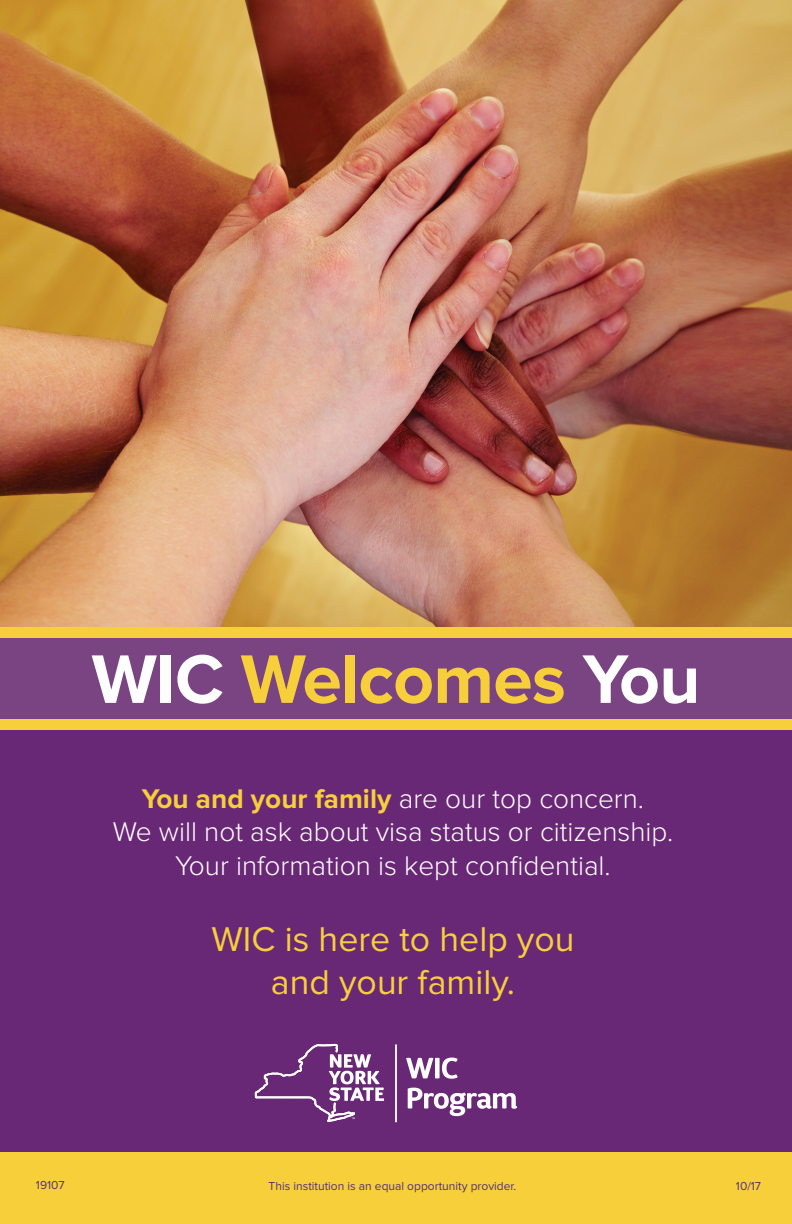
<style>
.page{position:relative;width:792px;height:1224px;background:#fff}
.page>*{position:absolute;margin:0;border:0;box-sizing:border-box;transform-origin:0 0}
.t1{font:700 71.2px "Proxima Nova";letter-spacing:-.01em;color:#f7cf3b}
.t2{font:35.7px/42.8px "Proxima Nova";color:#f7cf3b;text-align:center}
.t3{font:300 28px/33.6px "Proxima Nova";color:#fff;text-align:center}
.t4{font:12px "Proxima Nova";color:#523079}
.s1{color:#fff}
.s2{font-weight:700;color:#f7cf3b}
</style>
<div class="page">
<img style="left:0;top:0;width:792px;height:627px">
<div style="left:0;top:1152px;width:792px;height:72px;background:#f7cf3b"></div>
<div style="left:0;top:730px;width:792px;height:422px;background:#692875"></div>
<div style="left:0;top:637px;width:792px;height:82px;background:#7a4483"></div>
<svg style="left:406px;top:1058px;width:52px;height:21px"></svg>
<svg style="left:408px;top:1088px;width:109px;height:28px"></svg>
<hr style="left:395px;top:1044px;width:2px;height:78px;background:#fff">
<svg style="left:255px;top:1044px;width:129px;height:78px"></svg>
<div style="left:0;top:627px;width:792px;height:11px;background:#f7cf3b"></div>
<div style="left:0;top:719px;width:792px;height:11px;background:#f7cf3b"></div>
<h1 class="t1" style="left:92px;top:638px;width:610px"><span class="s1">WIC</span> Welcomes <span class="s1">You</span></h1>
<p class="t3" style="left:113px;top:782px;width:562px"><span class="s2">You and your family</span> are our top concern.<br>We will not ask about visa status or citizenship.<br>Your information is kept confidential.</p>
<p class="t2" style="left:211px;top:919px;width:365px">WIC is here to help you and your family.</p>
<p class="t4" style="left:36px;top:1178px;width:30px">19107</p>
<p class="t4" style="left:269px;top:1179px;width:249px">This institution is an equal opportunity provider.</p>
<p class="t4" style="left:736px;top:1179px;width:27px">10/17</p>
</div>
